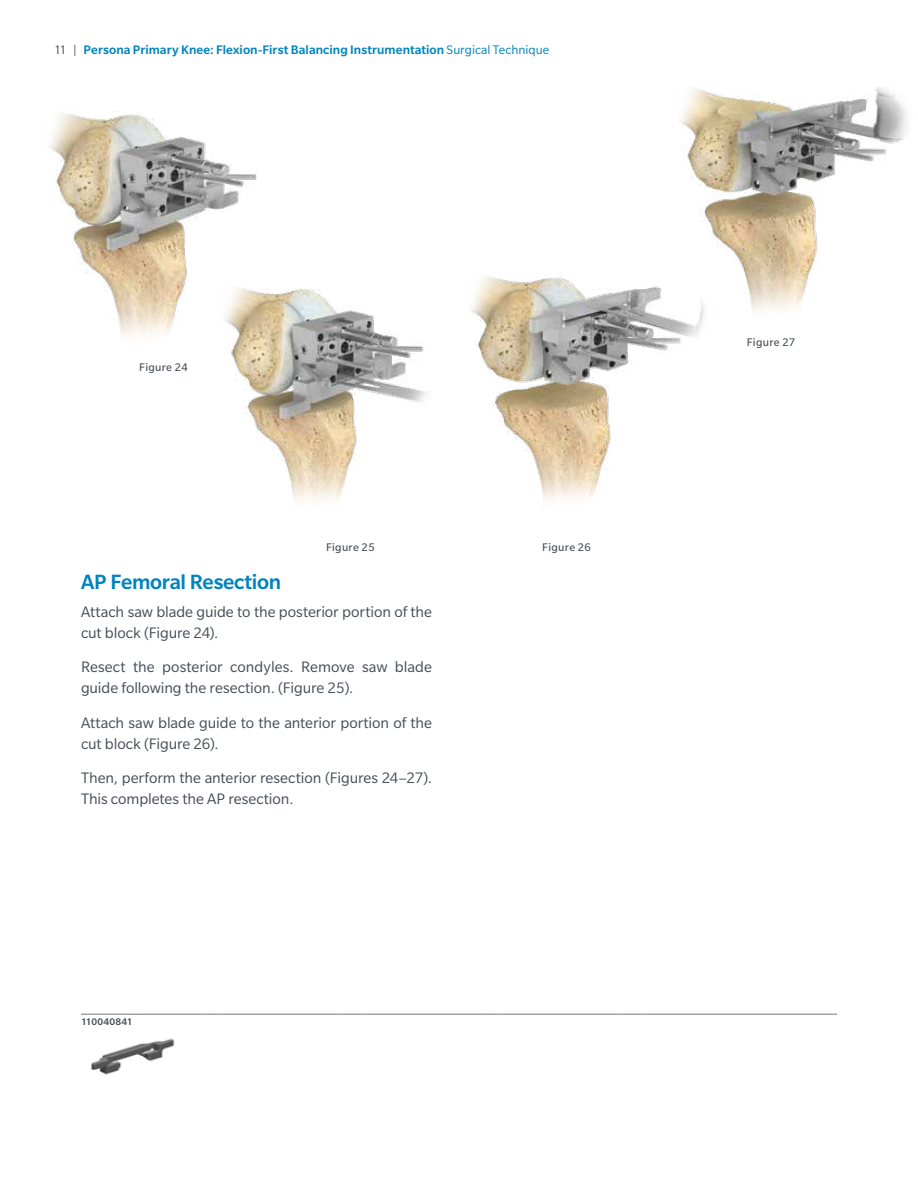
<style>
.page{position:relative;width:918px;height:1188px;background:#fff}
.page>*{position:absolute;margin:0;border:0;box-sizing:border-box;transform-origin:0 0}
.t1{font:500 22.5px "Slate Pro";letter-spacing:-.015em;color:#0083bf}
.t2{font:16.5px/21px "Slate Pro";letter-spacing:-.005em;color:#474c55}
.t3{font:500 13.5px "Slate Pro";letter-spacing:.005em;color:#0083bf}
.t4{font:12px "Slate Pro";letter-spacing:.025em;color:#474c55}
.t5{font:500 10.5px "Slate Pro";letter-spacing:.025em;color:#474c55}
.s1{font-weight:400;color:#474c55}
.s2{font-weight:400}
</style>
<div class="page">
<img style="left:231px;top:289px;width:197px;height:213px">
<img style="left:471px;top:276px;width:231px;height:225px">
<hr style="left:81px;top:1014px;width:120px;height:1px;background:#71757e">
<svg style="left:201px;top:1014px;width:20px;height:1px"></svg>
<hr style="left:221px;top:1014px;width:121px;height:1px;background:#71757e">
<svg style="left:342px;top:1014px;width:20px;height:1px"></svg>
<hr style="left:362px;top:1014px;width:120px;height:1px;background:#71757e">
<svg style="left:482px;top:1014px;width:20px;height:1px"></svg>
<hr style="left:502px;top:1014px;width:120px;height:1px;background:#71757e">
<svg style="left:622px;top:1014px;width:21px;height:1px"></svg>
<hr style="left:643px;top:1014px;width:194px;height:1px;background:#71757e">
<img style="left:91px;top:1038px;width:84px;height:37px">
<img style="left:664px;top:86px;width:244px;height:237px">
<img style="left:49px;top:112px;width:244px;height:237px">
<p class="t3" style="left:54px;top:42px;width:497px"><span class="s1">11 |</span> Persona Primary Knee: Flexion-First Balancing Instrumentation <span class="s2">Surgical Technique</span></p>
<p class="t4" style="left:139px;top:361px;width:50px">Figure 24</p>
<p class="t4" style="left:326px;top:541px;width:50px">Figure 25</p>
<p class="t4" style="left:542px;top:541px;width:50px">Figure 26</p>
<h1 class="t1" style="left:81px;top:570px;width:202px">AP Femoral Resection</h1>
<p class="t2" style="left:81px;top:601px;width:353px">Attach saw blade guide to the posterior portion of the cut block (Figure 24).</p>
<p class="t2" style="left:81px;top:657px;width:352px">Resect the posterior condyles. Remove saw blade guide following the resection. (Figure 25).</p>
<p class="t2" style="left:81px;top:712px;width:353px">Attach saw blade guide to the anterior portion of the cut block (Figure 26).</p>
<p class="t2" style="left:81px;top:768px;width:352px">Then, perform the anterior resection (Figures 24–27).<br>This completes the AP resection.</p>
<p class="t5" style="left:81px;top:1016px;width:53px">110040841</p>
<p class="t4" style="left:747px;top:336px;width:50px">Figure 27</p>
</div>
